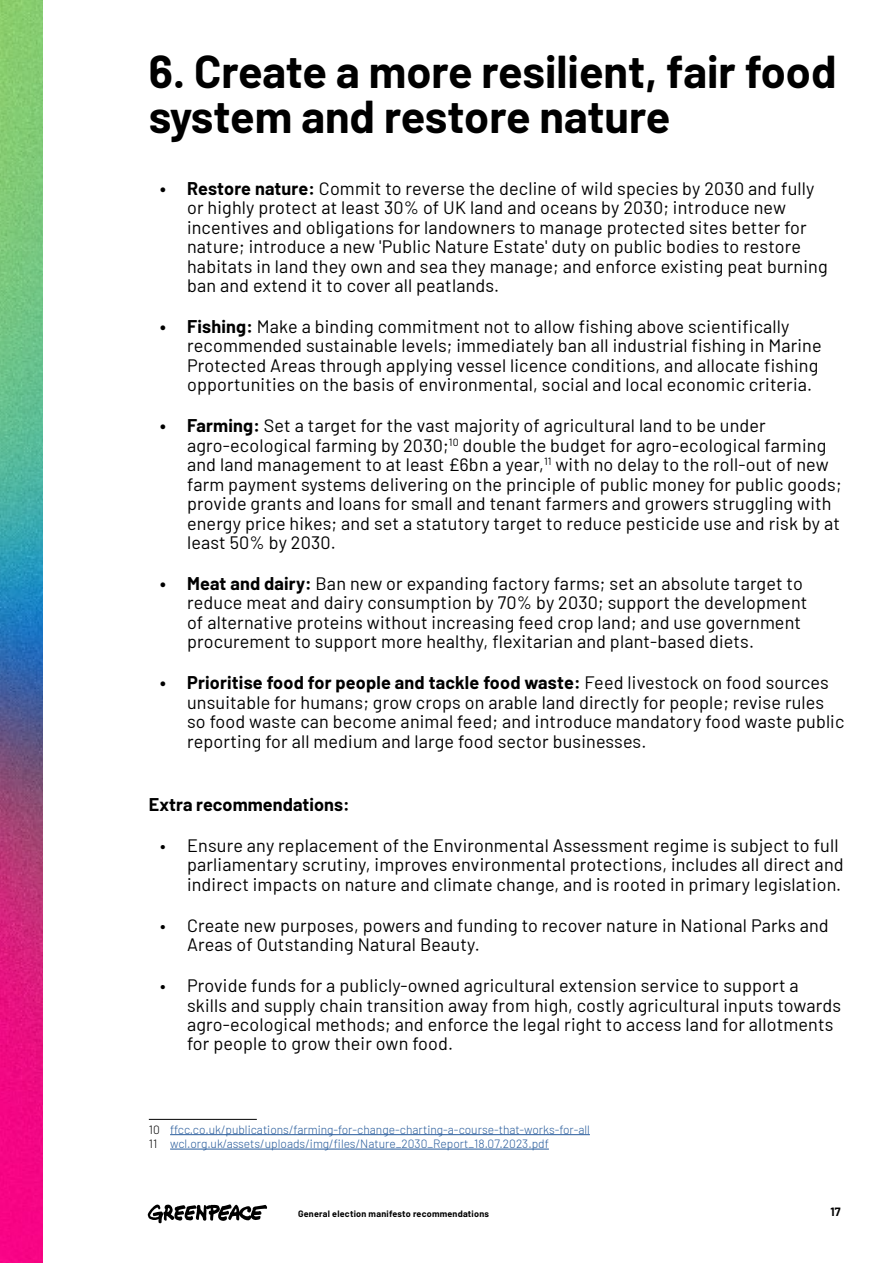
<style>
.page{position:relative;width:893px;height:1263px;background:#fff}
.page>*{position:absolute;margin:0;border:0;box-sizing:border-box;transform-origin:0 0}
.t1{font:700 45px/45px "Barlow";color:#000}
.t2{font:18px/19.5px "Barlow";letter-spacing:.01em;color:#000}
.t3{font:700 18px "Barlow";letter-spacing:.005em;color:#000}
.Footnotes{font:300 12px "Barlow";color:#275b9b}
.t4{font:700 11.7px "Barlow";color:#000}
.t5{font:700 9px "Barlow";letter-spacing:.025em;color:#000}
.s1{font-weight:700}
.s2{color:#000}
</style>
<div class="page">
<svg style="left:148px;top:1204px;width:119px;height:19px"></svg>
<img style="left:1px;top:0;width:42px;height:1263px">
<hr style="left:149px;top:1119px;width:108px;height:1px;background:#000">
<hr style="left:170px;top:1134px;width:420px;height:1px;background:#275b9b">
<hr style="left:170px;top:1149px;width:379px;height:1px;background:#275b9b">
<img style="left:0;top:0;width:1px;height:1263px">
<h3 class="t1" style="left:149px;top:45px;width:689px">6. Create a more resilient, fair food system and restore nature</h3>
<p class="t2" style="left:187px;top:177px;width:642px;text-indent:-27px"><span class="s1">• Restore nature:</span> Commit to reverse the decline of wild species by 2030 and fully or highly protect at least 30% of UK land and oceans by 2030; introduce new incentives and obligations for landowners to manage protected sites better for nature; introduce a new 'Public Nature Estate' duty on public bodies to restore habitats in land they own and sea they manage; and enforce existing peat burning ban and extend it to cover all peatlands.</p>
<p class="t2" style="left:187px;top:315px;width:636px;text-indent:-27px"><span class="s1">• Fishing:</span> Make a binding commitment not to allow fishing above scientifically recommended sustainable levels; immediately ban all industrial fishing in Marine Protected Areas through applying vessel licence conditions, and allocate fishing opportunities on the basis of environmental, social and local economic criteria.</p>
<p class="t2" style="left:187px;top:414px;width:656px;text-indent:-27px"><span class="s1">• Farming:</span> Set a target for the vast majority of agricultural land to be under agro-ecological farming by 2030;<sup>10</sup> double the budget for agro-ecological farming and land management to at least £6bn a year,<sup>11</sup> with no delay to the roll-out of new farm payment systems delivering on the principle of public money for public goods; provide grants and loans for small and tenant farmers and growers struggling with energy price hikes; and set a statutory target to reduce pesticide use and risk by at least 50% by 2030.</p>
<p class="t2" style="left:187px;top:572px;width:622px;text-indent:-27px"><span class="s1">• Meat and dairy:</span> Ban new or expanding factory farms; set an absolute target to reduce meat and dairy consumption by 70% by 2030; support the development of alternative proteins without increasing feed crop land; and use government procurement to support more healthy, flexitarian and plant-based diets.</p>
<p class="t2" style="left:187px;top:671px;width:659px;text-indent:-27px"><span class="s1">• Prioritise food for people and tackle food waste:</span> Feed livestock on food sources unsuitable for humans; grow crops on arable land directly for people; revise rules so food waste can become animal feed; and introduce mandatory food waste public reporting for all medium and large food sector businesses.</p>
<h4 class="t3" style="left:149px;top:791px;width:202px">Extra recommendations:</h4>
<p class="t2" style="left:187px;top:834px;width:658px;text-indent:-27px">• Ensure any replacement of the Environmental Assessment regime is subject to full parliamentary scrutiny, improves environmental protections, includes all direct and indirect impacts on nature and climate change, and is rooted in primary legislation.</p>
<p class="t2" style="left:187px;top:914px;width:643px;text-indent:-27px">• Create new purposes, powers and funding to recover nature in National Parks and<br>Areas of Outstanding Natural Beauty.</p>
<p class="t2" style="left:187px;top:974px;width:656px;text-indent:-27px">• Provide funds for a publicly-owned agricultural extension service to support a skills and supply chain transition away from high, costly agricultural inputs towards agro-ecological methods; and enforce the legal right to access land for allotments for people to grow their own food.</p>
<p class="Footnotes" style="left:149px;top:1121px;width:443px"><span class="s2">10</span> ffcc.co.uk/publications/farming-for-change-charting-a-course-that-works-for-all</p>
<p class="Footnotes" style="left:149px;top:1135px;width:402px"><span class="s2">11</span> wcl.org.uk/assets/uploads/img/files/Nature_2030_Report_18.07.2023.pdf</p>
<p class="t5" style="left:298px;top:1207px;width:192px">General election manifesto recommendations</p>
<p class="t4" style="left:831px;top:1203px;width:11px">17</p>
</div>
